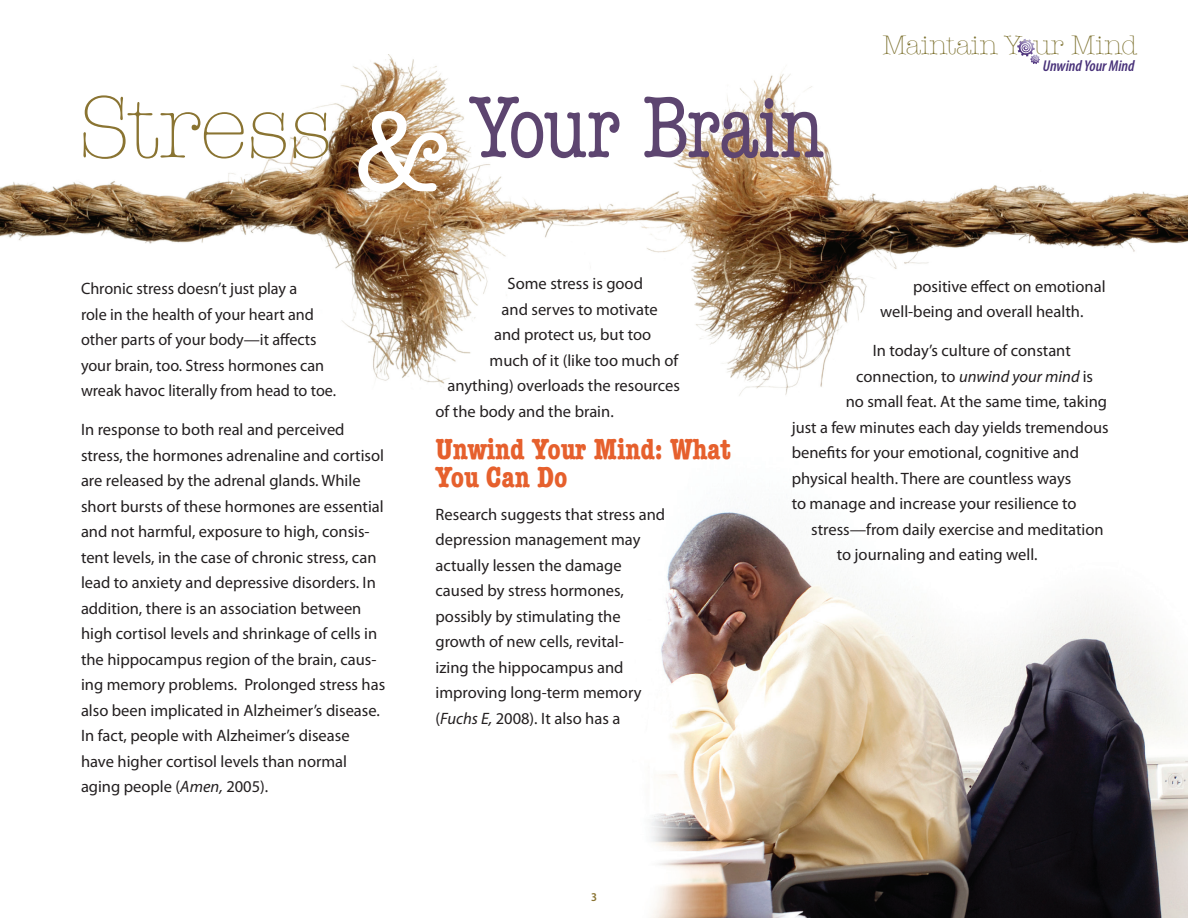
<style>
.page{position:relative;width:1188px;height:918px;background:#fff}
.page>*{position:absolute;margin:0;border:0;box-sizing:border-box;transform-origin:0 0}
.t1{font:114.75px "American Typewriter";color:#fff}
.t2{font:condensed 90px "American Typewriter";letter-spacing:-.03em;color:#5d4570}
.t3{font:300 90px "American Typewriter";letter-spacing:-.02em;color:#8a7432}
.t4{font:700 condensed 30px/28.5px "American Typewriter";color:#e6602d}
.t5{font:300 27.45px "American Typewriter";color:#7b6f2c}
.t6{font:16.5px/25.5px "Myriad Pro";color:#231f20}
.t7{font:italic 600 condensed 15.75px "Myriad Pro";color:#483179}
.t8{font:600 semi-condensed 12px "Myriad Pro";color:#8a7432}
.s1{font-style:italic}
</style>
<div class="page">
<img style="left:0;top:54px;width:1188px;height:342px">
<img style="left:651px;top:511px;width:537px;height:407px">
<svg style="left:1017px;top:39px;width:23px;height:25px"></svg>
<h3 class="t5" style="left:882px;top:25px;width:257px">Maintain Your Mind</h3>
<h2 class="t3" style="left:78px;top:61px;width:256px">Stress</h2>
<h2 class="t2" style="left:470px;top:59px;width:356px">Your Brain</h2>
<h1 class="t1" style="left:354px;top:65px;width:95px">&amp;</h1>
<p class="t7" style="left:1043px;top:58px;width:93px">Unwind Your Mind</p>
<p class="t6" style="left:81px;top:276px;width:257px">Chronic stress doesn’t just play a<br>role in the health of your heart and other parts of your body—it affects your brain, too. Stress hormones can wreak havoc literally from head to toe.</p>
<p class="t6" style="left:81px;top:417px;width:306px">In response to both real and perceived stress, the hormones adrenaline and cortisol are released by the adrenal glands. While short bursts of these hormones are essential and not harmful, exposure to high, consis&shy;tent levels, in the case of chronic stress, can lead to anxiety and depressive disorders. In addition, there is an association between high cortisol levels and shrinkage of cells in the hippocampus region of the brain, caus&shy;ing memory problems. Prolonged stress has also been implicated in Alzheimer’s disease.<br>In fact, people with Alzheimer’s disease have higher cortisol levels than normal aging people (<span class="s1">Amen,</span> 2005).</p>
<p class="t6" style="left:508px;top:272px;width:137px">Some stress is good</p>
<p class="t6" style="left:502px;top:297px;width:158px">and serves to motivate</p>
<p class="t6" style="left:494px;top:322px;width:159px">and protect us, but too</p>
<p class="t6" style="left:490px;top:348px;width:190px">much of it (like too much of</p>
<p class="t6" style="left:448px;top:373px;width:234px">anything) overloads the resources</p>
<p class="t6" style="left:436px;top:399px;width:180px">of the body and the brain.</p>
<h3 class="t4" style="left:436px;top:434px;width:297px">Unwind Your Mind: What<br>You Can Do</h3>
<p class="t6" style="left:436px;top:502px;width:231px">Research suggests that stress and depression management may actually lessen the damage caused by stress hormones, possibly by stimulating the growth of new cells, revital-<br>izing the hippocampus and improving long-term memory (<span class="s1">Fuchs E,</span> 2008). It also has a</p>
<p class="t8" style="left:591px;top:890px;width:7px">3</p>
<p class="t6" style="left:880px;top:274px;width:227px;text-indent:33px">positive effect on emotional well-being and overall health.</p>
<p class="t6" style="left:873px;top:338px;width:200px">In today’s culture of constant</p>
<p class="t6" style="left:856px;top:364px;width:238px">connection, to <span class="s1">unwind your mind</span> is</p>
<p class="t6" style="left:846px;top:389px;width:263px">no small feat. At the same time, taking</p>
<p class="t6" style="left:792px;top:415px;width:318px">just a few minutes each day yields tremendous</p>
<p class="t6" style="left:792px;top:440px;width:289px">benefits for your emotional, cognitive and</p>
<p class="t6" style="left:792px;top:466px;width:281px">physical health. There are countless ways</p>
<p class="t6" style="left:792px;top:491px;width:287px">to manage and increase your resilience to</p>
<p class="t6" style="left:811px;top:517px;width:294px">stress—from daily exercise and meditation</p>
<p class="t6" style="left:837px;top:542px;width:202px">to journaling and eating well.</p>
</div>
